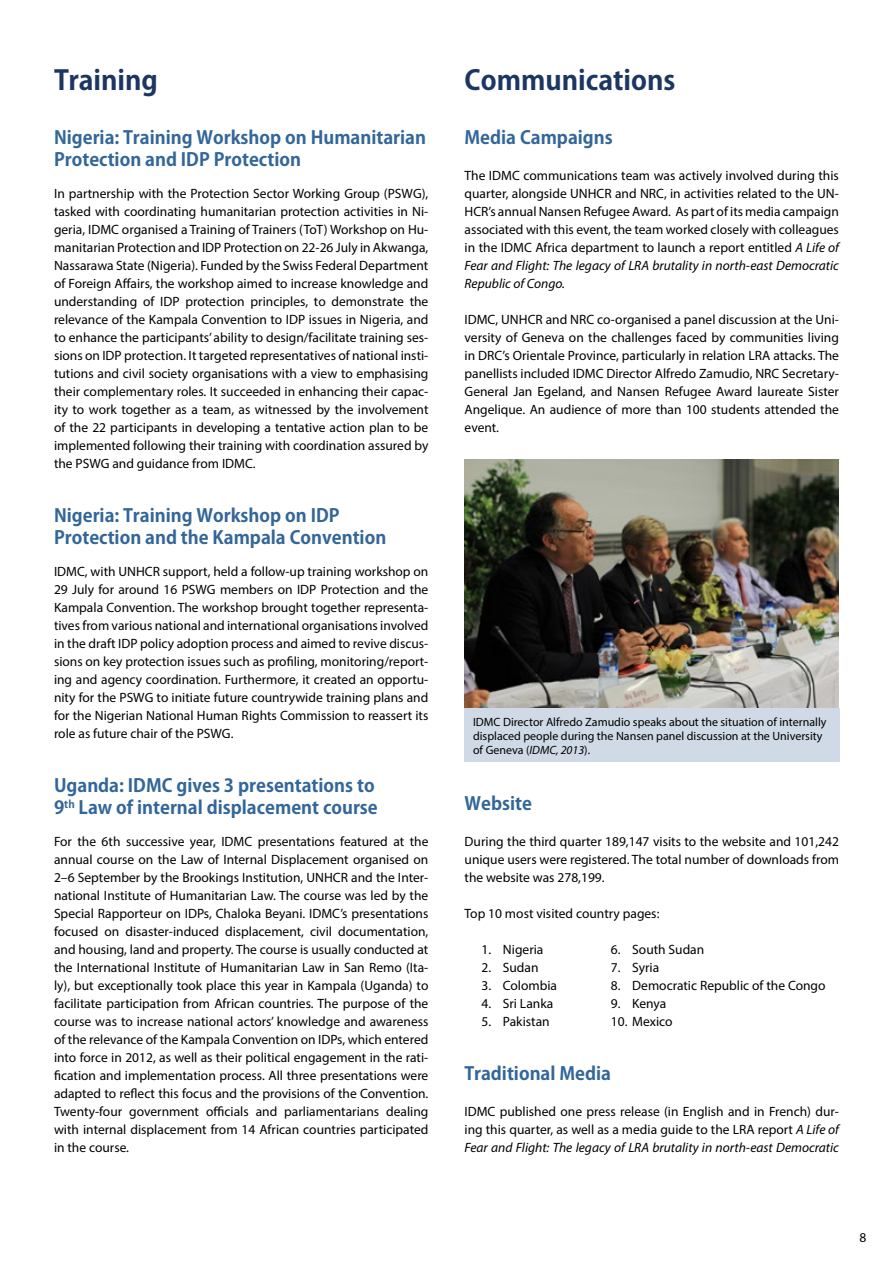
<style>
.page{position:relative;width:893px;height:1263px;background:#fff}
.page>*{position:absolute;margin:0;border:0;box-sizing:border-box;transform-origin:0 0}
.t1{font:700 27px "Koz Go Pro";color:#1c3664}
.t2{font:700 18px/21.6px "Koz Go Pro";color:#369}
.t3{font:13.5px/18px "Myriad Pro";color:#000;text-align:justify}
.t4{font:12px/14px "Myriad Pro";color:#000}
.s1{font-style:italic}
</style>
<div class="page">
<img style="left:465px;top:459px;width:374px;height:249px">
<div style="left:465px;top:708px;width:375px;height:54px;background:#d0dae6"></div>
<h1 class="t1" style="left:54px;top:63px;width:105px">Training</h1>
<h2 class="t2" style="left:54px;top:128px;width:374px">Nigeria: Training Workshop on Humanitarian<br>Protection and IDP Protection</h2>
<p class="t3" style="left:54px;top:184px;width:376px">In partnership with the Protection Sector Working Group (PSWG), tasked with coordinating humanitarian protection activities in Ni&shy;geria, IDMC organised a Training of Trainers (ToT) Workshop on Hu&shy;manitarian Protection and IDP Protection on 22-26 July in Akwanga, Nassarawa State (Nigeria). Funded by the Swiss Federal Department of Foreign Affairs, the workshop aimed to increase knowledge and understanding of IDP protection principles, to demonstrate the relevance of the Kampala Convention to IDP issues in Nigeria, and to enhance the participants’ ability to design/facilitate training ses&shy;sions on IDP protection. It targeted representatives of national insti&shy;tutions and civil society organisations with a view to emphasising their complementary roles. It succeeded in enhancing their capac&shy;ity to work together as a team, as witnessed by the involvement of the 22 participants in developing a tentative action plan to be implemented following their training with coordination assured by the PSWG and guidance from IDMC.</p>
<h2 class="t2" style="left:54px;top:506px;width:334px">Nigeria: Training Workshop on IDP<br>Protection and the Kampala Convention</h2>
<p class="t3" style="left:54px;top:562px;width:376px">IDMC, with UNHCR support, held a follow-up training workshop on 29 July for around 16 PSWG members on IDP Protection and the Kampala Convention. The workshop brought together representa&shy;tives from various national and international organisations involved in the draft IDP policy adoption process and aimed to revive discus&shy;sions on key protection issues such as profiling, monitoring/report&shy;ing and agency coordination. Furthermore, it created an opportu&shy;nity for the PSWG to initiate future countrywide training plans and for the Nigerian National Human Rights Commission to reassert its role as future chair of the PSWG.</p>
<h2 class="t2" style="left:54px;top:776px;width:325px">Uganda: IDMC gives 3 presentations to<br>9<sup>th</sup> Law of internal displacement course</h2>
<p class="t3" style="left:54px;top:832px;width:376px">For the 6th successive year, IDMC presentations featured at the annual course on the Law of Internal Displacement organised on 2–6 September by the Brookings Institution, UNHCR and the Inter&shy;national Institute of Humanitarian Law. The course was led by the Special Rapporteur on IDPs, Chaloka Beyani. IDMC’s presentations focused on disaster-induced displacement, civil documentation, and housing, land and property. The course is usually conducted at the International Institute of Humanitarian Law in San Remo (Ita&shy;ly), but exceptionally took place this year in Kampala (Uganda) to facilitate participation from African countries. The purpose of the course was to increase national actors’ knowledge and awareness of the relevance of the Kampala Convention on IDPs, which entered into force in 2012, as well as their political engagement in the rati&shy;fication and implementation process. All three presentations were adapted to reflect this focus and the provisions of the Convention.<br>Twenty-four government officials and parliamentarians dealing with internal displacement from 14 African countries participated in the course.</p>
<h1 class="t1" style="left:465px;top:63px;width:213px">Communications</h1>
<h2 class="t2" style="left:465px;top:128px;width:150px">Media Campaigns</h2>
<p class="t3" style="left:465px;top:166px;width:376px">The IDMC communications team was actively involved during this quarter, alongside UNHCR and NRC, in activities related to the UN-HCR’s annual Nansen Refugee Award. As part of its media campaign associated with this event, the team worked closely with colleagues in the IDMC Africa department to launch a report entitled <span class="s1">A Life of Fear and Flight: The legacy of LRA brutality in north-east Democratic Republic of Congo.</span></p>
<p class="t3" style="left:465px;top:310px;width:376px">IDMC, UNHCR and NRC co-organised a panel discussion at the Uni&shy;versity of Geneva on the challenges faced by communities living in DRC’s Orientale Province, particularly in relation LRA attacks. The panellists included IDMC Director Alfredo Zamudio, NRC Secretary-General Jan Egeland, and Nansen Refugee Award laureate Sister Angelique. An audience of more than 100 students attended the event.</p>
<p class="t4" style="left:473px;top:715px;width:355px">IDMC Director Alfredo Zamudio speaks about the situation of internally displaced people during the Nansen panel discussion at the University of Geneva (<span class="s1">IDMC, 2013</span>).</p>
<h2 class="t2" style="left:465px;top:794px;width:69px">Website</h2>
<p class="t3" style="left:465px;top:832px;width:376px">During the third quarter 189,147 visits to the website and 101,242 unique users were registered. The total number of downloads from the website was 278,199.</p>
<p class="t3" style="left:465px;top:904px;width:196px">Top 10 most visited country pages:</p>
<p class="t3" style="left:482px;top:940px;width:63px">1. Nigeria</p>
<p class="t3" style="left:482px;top:958px;width:58px">2. Sudan</p>
<p class="t3" style="left:482px;top:976px;width:77px">3. Colombia</p>
<p class="t3" style="left:482px;top:994px;width:73px">4. Sri Lanka</p>
<p class="t3" style="left:482px;top:1012px;width:70px">5. Pakistan</p>
<p class="t3" style="left:611px;top:940px;width:95px">6. South Sudan</p>
<p class="t3" style="left:611px;top:958px;width:50px">7. Syria</p>
<p class="t3" style="left:611px;top:976px;width:216px">8. Democratic Republic of the Congo</p>
<p class="t3" style="left:611px;top:994px;width:57px">9. Kenya</p>
<p class="t3" style="left:611px;top:1012px;width:63px">10. Mexico</p>
<h2 class="t2" style="left:465px;top:1064px;width:148px">Traditional Media</h2>
<p class="t3" style="left:465px;top:1102px;width:376px">IDMC published one press release (in English and in French) dur&shy;ing this quarter, as well as a media guide to the LRA report <span class="s1">A Life of Fear and Flight: The legacy of LRA brutality in north-east Democratic</span></p>
<p class="t3" style="left:859px;top:1228px;width:8px">8</p>
</div>
